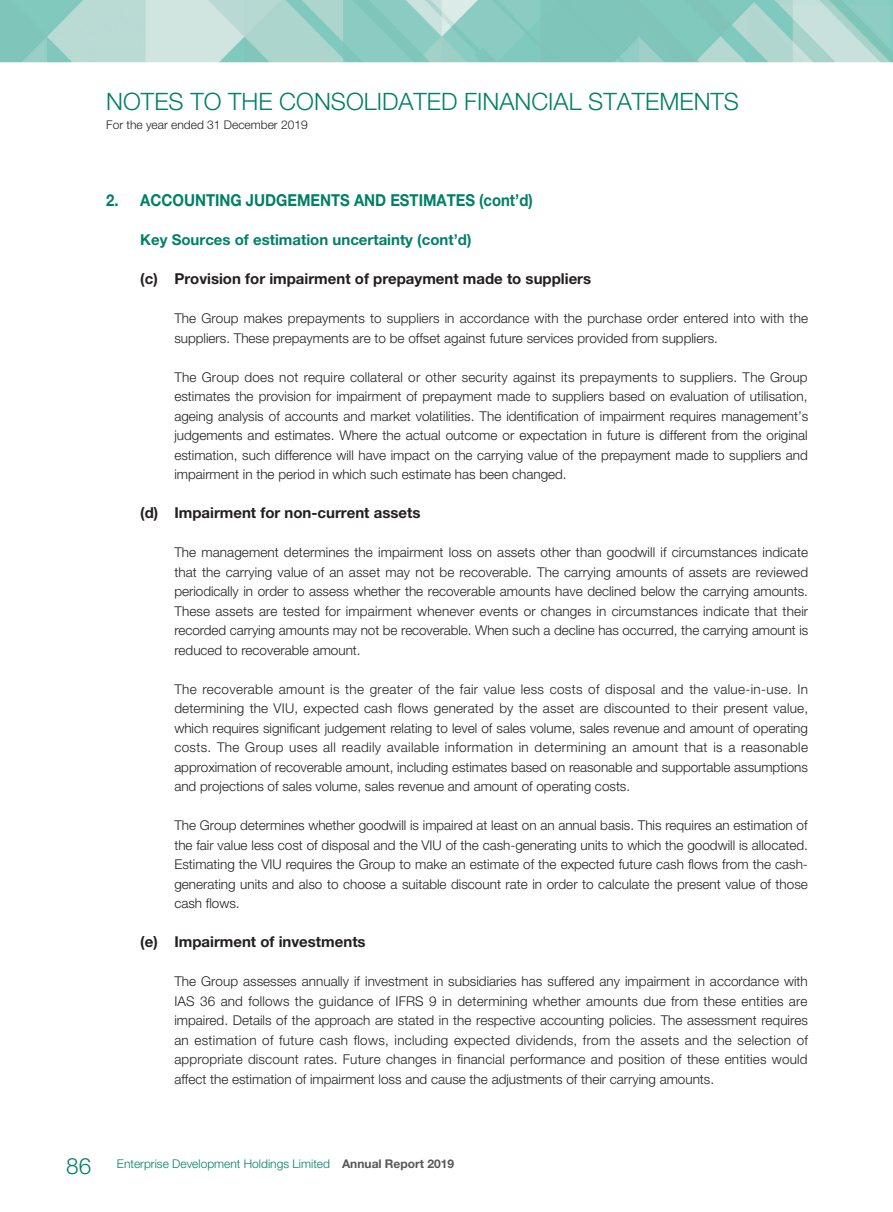
<style>
.page{position:relative;width:893px;height:1212px;background:#fff}
.page>*{position:absolute;margin:0;border:0;box-sizing:border-box;transform-origin:0 0}
.t1{font:300 24px "Helvetica Neue LT Std";color:#008066}
.t2{font:700 16.5px "Helvetica Neue LT Std";color:#008066;scale:.9 1}
.t3{font:700 15px "Helvetica Neue LT Std";color:#231f20}
.t4{font:700 15px "Helvetica Neue LT Std";color:#008066}
.t5{font:300 13.5px/19.5px "Helvetica Neue LT Std";color:#231f20;text-align:justify}
.t6{font:300 12px "Helvetica Neue LT Std";color:#008066}
.t7{font:300 12px "Helvetica Neue LT Std";color:#231f20}
.s1{font-size:22.5px}
.s2{font-weight:700;color:#57585a}
</style>
<div class="page">
<img style="left:0;top:0;width:893px;height:62px">
<h1 class="t1" style="left:106px;top:87px;width:634px">NOTES TO THE CONSOLIDATED FINANCIAL STATEMENTS</h1>
<p class="t7" style="left:106px;top:118px;width:203px">For the year ended 31 December 2019</p>
<p class="t2" style="left:106px;top:190px;width:475px">2. ACCOUNTING JUDGEMENTS AND ESTIMATES (cont’d)</p>
<p class="t4" style="left:140px;top:230px;width:333px">Key Sources of estimation uncertainty (cont’d)</p>
<p class="t3" style="left:140px;top:269px;width:452px">(c) Provision for impairment of prepayment made to suppliers</p>
<p class="t5" style="left:174px;top:308px;width:635px">The Group makes prepayments to suppliers in accordance with the purchase order entered into with the suppliers. These prepayments are to be offset against future services provided from suppliers.</p>
<p class="t5" style="left:174px;top:367px;width:635px">The Group does not require collateral or other security against its prepayments to suppliers. The Group estimates the provision for impairment of prepayment made to suppliers based on evaluation of utilisation, ageing analysis of accounts and market volatilities. The identification of impairment requires management’s judgements and estimates. Where the actual outcome or expectation in future is different from the original estimation, such difference will have impact on the carrying value of the prepayment made to suppliers and impairment in the period in which such estimate has been changed.</p>
<p class="t3" style="left:140px;top:503px;width:282px">(d) Impairment for non-current assets</p>
<p class="t5" style="left:174px;top:542px;width:635px">The management determines the impairment loss on assets other than goodwill if circumstances indicate that the carrying value of an asset may not be recoverable. The carrying amounts of assets are reviewed periodically in order to assess whether the recoverable amounts have declined below the carrying amounts.<br>These assets are tested for impairment whenever events or changes in circumstances indicate that their recorded carrying amounts may not be recoverable. When such a decline has occurred, the carrying amount is reduced to recoverable amount.</p>
<p class="t5" style="left:174px;top:679px;width:635px">The recoverable amount is the greater of the fair value less costs of disposal and the value-in-use. In determining the VIU, expected cash flows generated by the asset are discounted to their present value, which requires significant judgement relating to level of sales volume, sales revenue and amount of operating costs. The Group uses all readily available information in determining an amount that is a reasonable approximation of recoverable amount, including estimates based on reasonable and supportable assumptions and projections of sales volume, sales revenue and amount of operating costs.</p>
<p class="t5" style="left:174px;top:815px;width:635px">The Group determines whether goodwill is impaired at least on an annual basis. This requires an estimation of the fair value less cost of disposal and the VIU of the cash-generating units to which the goodwill is allocated.<br>Estimating the VIU requires the Group to make an estimate of the expected future cash flows from the cash&shy;generating units and also to choose a suitable discount rate in order to calculate the present value of those cash flows.</p>
<p class="t3" style="left:140px;top:932px;width:227px">(e) Impairment of investments</p>
<p class="t5" style="left:174px;top:971px;width:635px">The Group assesses annually if investment in subsidiaries has suffered any impairment in accordance with IAS 36 and follows the guidance of IFRS 9 in determining whether amounts due from these entities are impaired. Details of the approach are stated in the respective accounting policies. The assessment requires an estimation of future cash flows, including expected dividends, from the assets and the selection of appropriate discount rates. Future changes in financial performance and position of these entities would affect the estimation of impairment loss and cause the adjustments of their carrying amounts.</p>
<p class="t6" style="left:66px;top:1157px;width:389px"><span class="s1">86</span> Enterprise Development Holdings Limited <span class="s2">Annual Report 2019</span></p>
</div>
